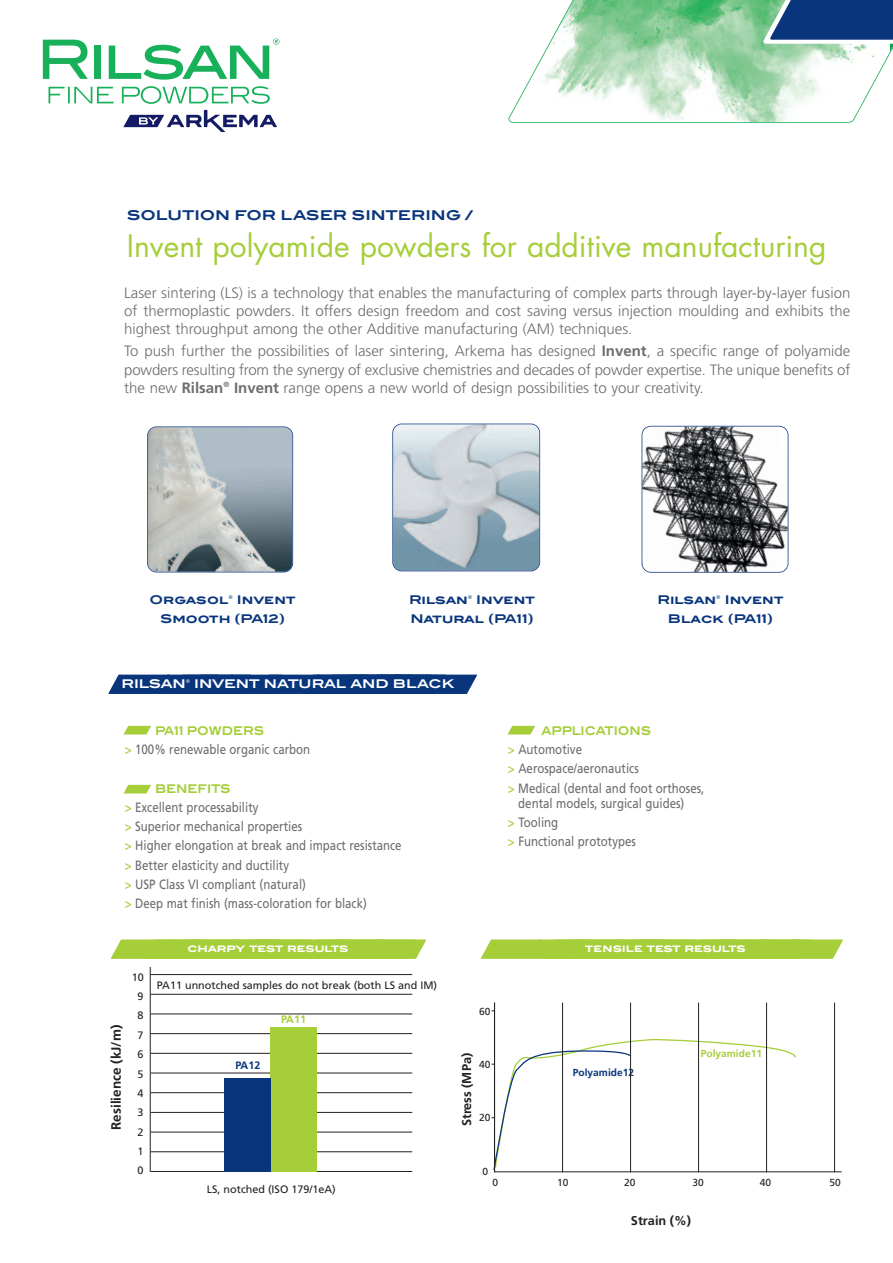
<style>
.page{position:relative;width:893px;height:1263px;background:#fff}
.page>*{position:absolute;margin:0;border:0;box-sizing:border-box;transform-origin:0 0}
.t1{font:30px "Futura";color:#a6ce39}
.t2{font:300 15px/18px "Frutiger";color:#6c6d70;text-align:justify}
.t3{font:13.5px/19.2px "Frutiger";color:#6c6d70;scale:.85 1}
.t4{font:700 13.5px "Blair ITC Std";letter-spacing:-.01em;color:#08357c}
.t5{font:700 13.5px "Frutiger";color:#231f20}
.t6{font:700 12.75px "Frutiger";color:#231f20}
.t7{font:700 12px/19.5px "Blair ITC Std";letter-spacing:-.01em;color:#08357c;text-align:center}
.t8{font:700 12px "Blair ITC Std";color:#a6ce39;scale:.85 1}
.t9{font:700 12px "Blair ITC Std";letter-spacing:-.01em;color:#fff}
.t10{font:10.8px "Frutiger";color:#231f20}
.t11{font:700 10.8px "Frutiger";color:#08357c}
.t12{font:700 10.8px "Frutiger";color:#a6ce39}
.t13{font:700 10.5px "Blair ITC Std";letter-spacing:-.01em;color:#fff}
.t14{font:10.2px "Frutiger";color:#231f20}
.t15{font:700 10.2px "Frutiger";color:#08357c}
.t16{font:700 10.2px "Frutiger";color:#a6ce39}
.s1{font-weight:700}
.s2{color:#a6ce39}
</style>
<div class="page">
<div style="left:108px;top:675px;width:369px;height:19px;background:#08357c"></div>
<svg style="left:123px;top:110px;width:154px;height:22px"></svg>
<svg style="left:43px;top:40px;width:45px;height:39px"></svg>
<div style="left:94px;top:46px;width:6px;height:33px;background:#18b059"></div>
<svg style="left:109px;top:38px;width:170px;height:42px"></svg>
<svg style="left:49px;top:87px;width:65px;height:16px"></svg>
<svg style="left:122px;top:86px;width:148px;height:18px"></svg>
<svg style="left:124px;top:726px;width:27px;height:8px"></svg>
<svg style="left:508px;top:726px;width:27px;height:8px"></svg>
<svg style="left:124px;top:785px;width:27px;height:8px"></svg>
<img style="left:393px;top:424px;width:146px;height:147px;border-radius:9px">
<div style="left:392px;top:424px;width:148px;height:147px;border:2px solid #08357c;border-radius:9px"></div>
<img style="left:148px;top:427px;width:144px;height:145px;border-radius:9px">
<div style="left:147px;top:426px;width:146px;height:146px;border:2px solid #08357c;border-radius:9px"></div>
<img style="left:642px;top:426px;width:146px;height:146px;border-radius:9px">
<div style="left:642px;top:426px;width:146px;height:147px;border:2px solid #08357c;border-radius:9px"></div>
<svg style="left:150px;top:967px;width:263px;height:205px"></svg>
<div style="left:270px;top:1027px;width:47px;height:145px;background:#a6ce39"></div>
<div style="left:224px;top:1078px;width:46px;height:94px;background:#08357c"></div>
<svg style="left:492px;top:1002px;width:350px;height:171px"></svg>
<svg style="left:508px;top:0;width:385px;height:123px"></svg>
<svg style="left:763px;top:0;width:130px;height:44px;background:#315b8d"></svg>
<svg style="left:481px;top:939px;width:362px;height:20px;background:#a9d041"></svg>
<svg style="left:111px;top:939px;width:315px;height:20px;background:#a9d041"></svg>
<p class="t4" style="left:127px;top:210px;width:348px">SOLUTION FOR LASER SINTERING /</p>
<p class="t1" style="left:127px;top:232px;width:701px">Invent polyamide powders for additive manufacturing</p>
<p class="t2" style="left:124px;top:285px;width:728px">Laser sintering (LS) is a technology that enables the manufacturing of complex parts through layer-by-layer fusion of thermoplastic powders. It offers design freedom and cost saving versus injection moulding and exhibits the highest throughput among the other Additive manufacturing (AM) techniques.</p>
<p class="t2" style="left:124px;top:343px;width:728px">To push further the possibilities of laser sintering, Arkema has designed <span class="s1">Invent</span>, a specific range of polyamide powders resulting from the synergy of exclusive chemistries and decades of powder expertise. The unique benefits of the new <span class="s1">Rilsan</span><sup>®</sup> <span class="s1">Invent</span> range opens a new world of design possibilities to your creativity.</p>
<p class="t7" style="left:149px;top:590px;width:148px">Orgasol® Invent<br>Smooth (PA12)</p>
<p class="t7" style="left:409px;top:590px;width:128px;text-align:left">Rilsan® Invent<br>Natural (PA11)</p>
<p class="t7" style="left:657px;top:590px;width:128px">Rilsan® Invent<br>Black (PA11)</p>
<p class="t9" style="left:121px;top:679px;width:334px">RILSAN® INVENT NATURAL AND BLACK</p>
<p class="t8" style="left:155px;top:726px;width:130px">PA11 POWDERS</p>
<p class="t3" style="left:125px;top:741px;width:220px"><span class="s2">&gt;</span> 100% renewable organic carbon</p>
<p class="t8" style="left:155px;top:784px;width:90px">BENEFITS</p>
<p class="t3" style="left:125px;top:799px;width:327px"><span class="s2">&gt;</span> Excellent processability<br><span class="s2">&gt;</span> Superior mechanical properties<br><span class="s2">&gt;</span> Higher elongation at break and impact resistance <span class="s2">&gt;</span> Better elasticity and ductility<br><span class="s2">&gt;</span> USP Class VI compliant (natural)<br><span class="s2">&gt;</span> Deep mat finish (mass-coloration for black)</p>
<p class="t8" style="left:542px;top:726px;width:131px">APPLICATIONS</p>
<p class="t3" style="left:508px;top:741px;width:233px"><span class="s2">&gt;</span> Automotive<br><span class="s2">&gt;</span> Aerospace/aeronautics<br><span class="s2">&gt;</span> Medical (dental and foot orthoses,</p>
<p class="t3" style="left:508px;top:794px;width:209px;text-indent:10px">dental models, surgical guides) <span class="s2">&gt;</span> Tooling<br><span class="s2">&gt;</span> Functional prototypes</p>
<p class="t5" style="left:111px;top:1130px;width:107px;rotate:-90deg">Resilience (kJ/m)</p>
<p class="t10" style="left:132px;top:973px;width:14px">10</p>
<p class="t10" style="left:138px;top:992px;width:8px">9</p>
<p class="t10" style="left:138px;top:1011px;width:8px">8</p>
<p class="t10" style="left:138px;top:1031px;width:8px">7</p>
<p class="t10" style="left:138px;top:1050px;width:8px">6</p>
<p class="t10" style="left:138px;top:1069px;width:8px">5</p>
<p class="t10" style="left:138px;top:1089px;width:8px">4</p>
<p class="t10" style="left:138px;top:1108px;width:8px">3</p>
<p class="t10" style="left:138px;top:1127px;width:8px">2</p>
<p class="t10" style="left:138px;top:1147px;width:8px">1</p>
<p class="t10" style="left:138px;top:1166px;width:8px">0</p>
<p class="t13" style="left:187px;top:944px;width:163px">charpy test results</p>
<p class="t13" style="left:585px;top:944px;width:162px">tensile test results</p>
<p class="t10" style="left:157px;top:981px;width:282px">PA11 unnotched samples do not break (both LS and IM)</p>
<p class="t11" style="left:235px;top:1060px;width:27px">PA12</p>
<p class="t12" style="left:281px;top:1015px;width:27px">PA11</p>
<p class="t10" style="left:207px;top:1185px;width:131px">LS, notched (ISO 179/1eA)</p>
<p class="t14" style="left:479px;top:1007px;width:13px">60</p>
<p class="t6" style="left:461px;top:1126px;width:75px;rotate:-90deg">Stress (MPa)</p>
<p class="t14" style="left:479px;top:1060px;width:13px">40</p>
<p class="t14" style="left:479px;top:1114px;width:13px">20</p>
<p class="t14" style="left:483px;top:1167px;width:7px">0</p>
<p class="t15" style="left:573px;top:1069px;width:63px">Polyamide12</p>
<p class="t16" style="left:701px;top:1050px;width:63px">Polyamide11</p>
<p class="t14" style="left:492px;top:1178px;width:7px">0</p>
<p class="t14" style="left:557px;top:1178px;width:13px">10</p>
<p class="t14" style="left:624px;top:1178px;width:13px">20</p>
<p class="t14" style="left:692px;top:1178px;width:13px">30</p>
<p class="t14" style="left:760px;top:1178px;width:13px">40</p>
<p class="t14" style="left:829px;top:1178px;width:13px">50</p>
<p class="t6" style="left:631px;top:1215px;width:62px">Strain (%)</p>
</div>
